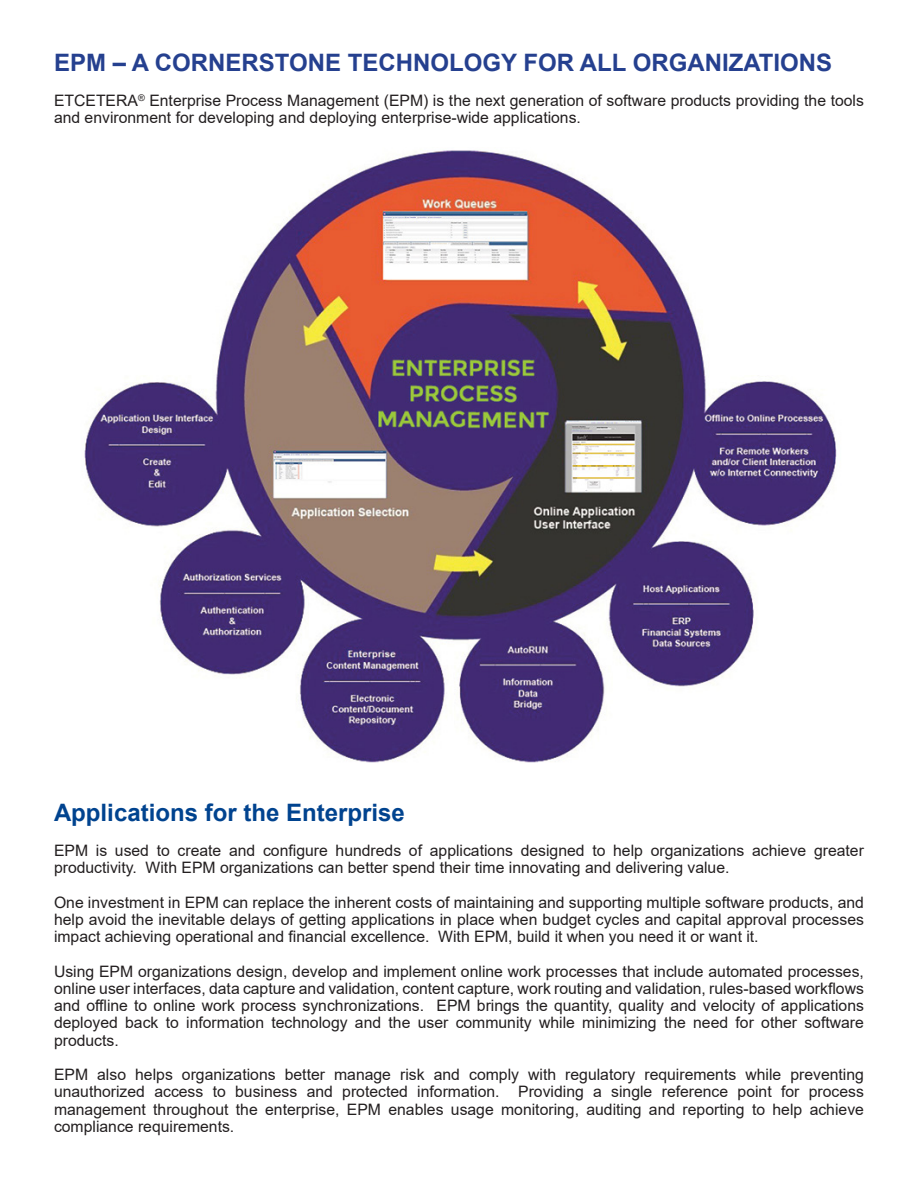
<style>
.page{position:relative;width:918px;height:1188px;background:#fff}
.page>*{position:absolute;margin:0;border:0;box-sizing:border-box;transform-origin:0 0}
.t1{font:700 24px "Arial";color:#25408f}
.t2{font:700 24px "Arial";color:#00438f}
.t3{font:15.75px/17.2px "Arial";color:#231f20;text-align:justify}
</style>
<div class="page">
<img style="left:84px;top:150px;width:753px;height:613px">
<p class="t1" style="left:54px;top:46px;width:780px">EPM – A CORNERSTONE TECHNOLOGY FOR ALL ORGANIZATIONS</p>
<p class="t3" style="left:54px;top:92px;width:811px">ETCETERA<sup>®</sup> Enterprise Process Management (EPM) is the next generation of software products providing the tools and environment for developing and deploying enterprise-wide applications.</p>
<p class="t2" style="left:54px;top:796px;width:352px">Applications for the Enterprise</p>
<p class="t3" style="left:54px;top:842px;width:811px">EPM is used to create and configure hundreds of applications designed to help organizations achieve greater productivity. With EPM organizations can better spend their time innovating and delivering value.</p>
<p class="t3" style="left:54px;top:893px;width:811px">One investment in EPM can replace the inherent costs of maintaining and supporting multiple software products, and help avoid the inevitable delays of getting applications in place when budget cycles and capital approval processes impact achieving operational and financial excellence. With EPM, build it when you need it or want it.</p>
<p class="t3" style="left:54px;top:962px;width:811px">Using EPM organizations design, develop and implement online work processes that include automated processes, online user interfaces, data capture and validation, content capture, work routing and validation, rules-based workflows and offline to online work process synchronizations. EPM brings the quantity, quality and velocity of applications deployed back to information technology and the user community while minimizing the need for other software products.</p>
<p class="t3" style="left:54px;top:1066px;width:811px">EPM also helps organizations better manage risk and comply with regulatory requirements while preventing unauthorized access to business and protected information. Providing a single reference point for process management throughout the enterprise, EPM enables usage monitoring, auditing and reporting to help achieve compliance requirements.</p>
</div>
